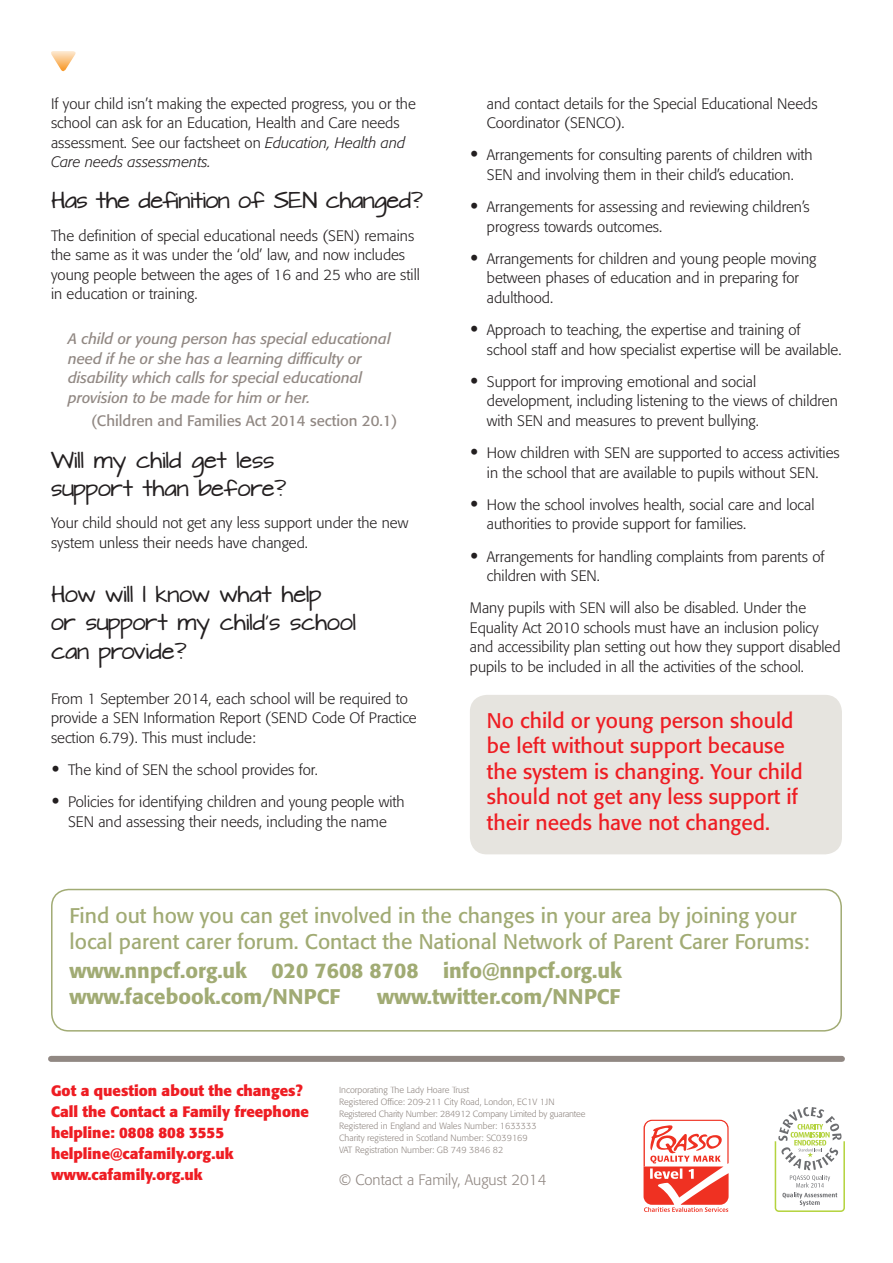
<style>
.page{position:relative;width:893px;height:1263px;background:#fff}
.page>*{position:absolute;margin:0;border:0;box-sizing:border-box;transform-origin:0 0}
.t1{font:21px/25.5px "Formata BQ";color:#ee1d23}
.t2{font:21px/25.5px "Formata BQ";color:#a1ab74}
.t3{font:500 21px/25.5px "Formata BQ";color:#a1ab74}
.t4{font:19.5px/28.5px "Architects Daughter";color:#231f20}
.t5{font:19.5px "Architects Daughter";letter-spacing:-.025em;color:#231f20}
.t6{font:300 15px/19.5px "Formata BQ";color:#231f20}
.t7{font:italic 15px/19.5px "Formata BQ";color:#918883}
.t8{font:700 15px/21px "Formata BQ";color:#ee1d23}
.t9{font:15px "Formata BQ";color:#918883}
.t10{font:300 15px "Formata BQ";color:#918883}
.t11{font:300 9px/12px "Formata BQ";color:#918883}
.s1{font-style:italic}
.s2{font-family:"Arial";font-weight:900;font-size:18px}
</style>
<div class="page">
<div style="left:470px;top:695px;width:372px;height:159px;background:#e6e4df;border-radius:17px"></div>
<svg style="left:51px;top:51px;width:25px;height:21px"></svg>
<div style="left:51px;top:1056px;width:791px;height:6px;background:#918883"></div>
<div style="left:51px;top:889px;width:791px;height:142px;border:2px solid #a1ab74;border-radius:17px"></div>
<svg style="left:643px;top:1119px;width:86px;height:93px"></svg>
<svg style="left:775px;top:1107px;width:70px;height:105px"></svg>
<p class="t6" style="left:51px;top:94px;width:366px">If your child isn’t making the expected progress, you or the school can ask for an Education, Health and Care needs assessment. See our factsheet on <span class="s1">Education, Health and Care needs assessments.</span></p>
<h2 class="t5" style="left:51px;top:187px;width:374px">Has the definition of SEN changed?</h2>
<p class="t6" style="left:51px;top:226px;width:370px">The definition of special educational needs (SEN) remains the same as it was under the ‘old’ law, and now includes young people between the ages of 16 and 25 who are still in education or training.</p>
<p class="t7" style="left:68px;top:329px;width:324px">A child or young person has special educational need if he or she has a learning difficulty or disability which calls for special educational provision to be made for him or her.</p>
<p class="t9" style="left:91px;top:412px;width:308px">(Children and Families Act 2014 section 20.1)</p>
<h2 class="t4" style="left:51px;top:447px;width:237px">Will my child get less support than before?</h2>
<p class="t6" style="left:51px;top:513px;width:359px">Your child should not get any less support under the new system unless their needs have changed.</p>
<h2 class="t4" style="left:51px;top:582px;width:306px">How will I know what help<br>or support my child’s school can provide?</h2>
<p class="t6" style="left:51px;top:689px;width:367px">From 1 September 2014, each school will be required to provide a SEN Information Report (SEND Code Of Practice section 6.79). This must include:</p>
<p class="t6" style="left:51px;top:760px;width:268px"><span class="s2">•</span> The kind of SEN the school provides for.</p>
<p class="t6" style="left:51px;top:793px;width:355px;text-align:center"><span class="s2">•</span> Policies for identifying children and young people with<br>SEN and assessing their needs, including the name</p>
<p class="t6" style="left:487px;top:94px;width:332px">and contact details for the Special Educational Needs<br>Coordinator (SENCO).</p>
<p class="t6" style="left:470px;top:145px;width:344px;text-align:center"><span class="s2">•</span> Arrangements for consulting parents of children with<br>SEN and involving them in their child’s education.</p>
<p class="t6" style="left:487px;top:197px;width:324px;text-indent:-17px"><span class="s2">•</span> Arrangements for assessing and reviewing children’s progress towards outcomes.</p>
<p class="t6" style="left:487px;top:249px;width:331px;text-indent:-17px"><span class="s2">•</span> Arrangements for children and young people moving between phases of education and in preparing for adulthood.</p>
<p class="t6" style="left:487px;top:320px;width:356px;text-indent:-17px"><span class="s2">•</span> Approach to teaching, the expertise and training of school staff and how specialist expertise will be available.</p>
<p class="t6" style="left:487px;top:372px;width:352px;text-indent:-17px"><span class="s2">•</span> Support for improving emotional and social development, including listening to the views of children with SEN and measures to prevent bullying.</p>
<p class="t6" style="left:470px;top:443px;width:371px;text-align:center"><span class="s2">•</span> How children with SEN are supported to access activities in the school that are available to pupils without SEN.</p>
<p class="t6" style="left:487px;top:495px;width:329px;text-indent:-17px"><span class="s2">•</span> How the school involves health, social care and local authorities to provide support for families.</p>
<p class="t6" style="left:487px;top:547px;width:339px;text-indent:-17px"><span class="s2">•</span> Arrangements for handling complaints from parents of children with SEN.</p>
<p class="t6" style="left:470px;top:598px;width:372px">Many pupils with SEN will also be disabled. Under the Equality Act 2010 schools must have an inclusion policy and accessibility plan setting out how they support disabled pupils to be included in all the activities of the school.</p>
<h1 class="t1" style="left:487px;top:707px;width:317px">No child or young person should be left without support because the system is changing. Your child should not get any less support if their needs have not changed.</h1>
<h1 class="t2" style="left:70px;top:903px;width:741px">Find out how you can get involved in the changes in your area by joining your local parent carer forum. Contact the National Network of Parent Carer Forums:</h1>
<h1 class="t3" style="left:70px;top:958px;width:554px">www.nnpcf.org.uk 020 7608 8708 info@nnpcf.org.uk www.facebook.com/NNPCF</h1>
<h1 class="t3" style="left:377px;top:983px;width:245px">www.twitter.com/NNPCF</h1>
<p class="t8" style="left:51px;top:1080px;width:259px">Got a question about the changes?<br>Call the Contact a Family freephone helpline: 0808 808 3555 helpline@cafamily.org.uk www.cafamily.org.uk</p>
<p class="t11" style="left:339px;top:1084px;width:248px">Incorporating The Lady Hoare Trust<br>Registered Office: 209-211 City Road, London, EC1V 1JN Registered Charity Number: 284912 Company Limited by guarantee Registered in England and Wales Number: 1633333<br>Charity registered in Scotland Number: SC039169<br>VAT Registration Number: GB 749 3846 82</p>
<p class="t10" style="left:339px;top:1171px;width:209px">© Contact a Family, August 2014</p>
</div>
